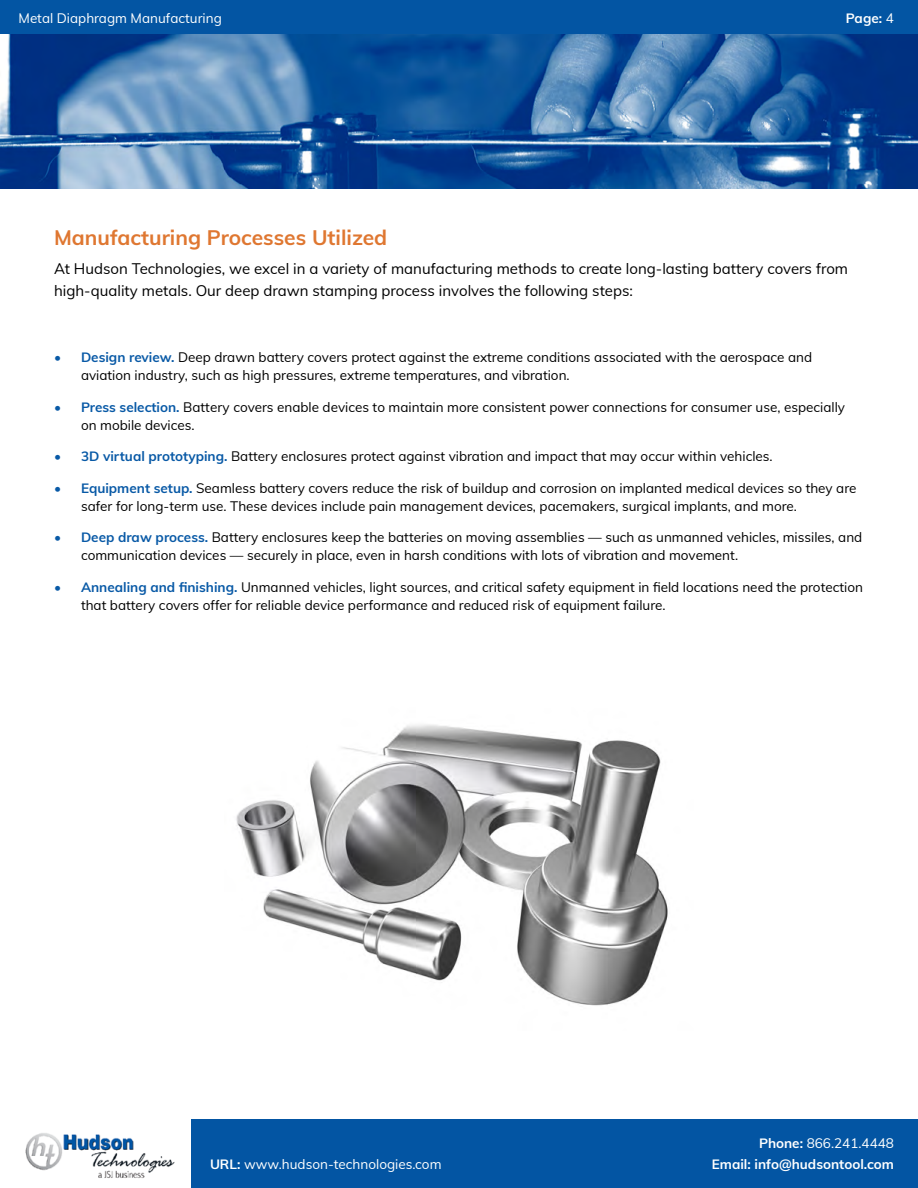
<style>
.page{position:relative;width:918px;height:1188px;background:#fff}
.page>*{position:absolute;margin:0;border:0;box-sizing:border-box;transform-origin:0 0}
.t1{font:700 21px "Muli";color:#df7731}
.Body{font:15px/22.5px "Muli";color:#000}
.t2{font:13.5px/18px "Muli";color:#000}
.t3{font:13.5px "Muli";color:#fff}
.t4{font:700 13.5px "Muli";color:#fff}
.s1{font-weight:400}
.s2{font-weight:700;color:#0859a6}
.s3{font-weight:700}
</style>
<div class="page">
<div style="left:191px;top:1119px;width:727px;height:69px;background:#0355a3"></div>
<div style="left:0;top:0;width:918px;height:35px;background:#0355a3"></div>
<img style="left:25px;top:1133px;width:150px;height:45px">
<img style="left:0;top:35px;width:918px;height:154px">
<img style="left:236px;top:724px;width:432px;height:282px">
<p class="t3" style="left:19px;top:8px;width:205px">Metal Diaphragm Manufacturing</p>
<p class="t4" style="left:846px;top:8px;width:50px">Page: <span class="s1">4</span></p>
<h2 class="t1" style="left:54px;top:222px;width:335px">Manufacturing Processes Utilized</h2>
<p class="Body" style="left:54px;top:257px;width:796px">At Hudson Technologies, we excel in a variety of manufacturing methods to create long-lasting battery covers from high-quality metals. Our deep drawn stamping process involves the following steps:</p>
<p class="t2" style="left:81px;top:348px;width:733px;text-indent:-27px"><span class="s2">• Design review.</span> Deep drawn battery covers protect against the extreme conditions associated with the aerospace and aviation industry, such as high pressures, extreme temperatures, and vibration.</p>
<p class="t2" style="left:81px;top:397px;width:766px;text-indent:-27px"><span class="s2">• Press selection.</span> Battery covers enable devices to maintain more consistent power connections for consumer use, especially on mobile devices.</p>
<p class="t2" style="left:54px;top:447px;width:720px"><span class="s2">• 3D virtual prototyping.</span> Battery enclosures protect against vibration and impact that may occur within vehicles.</p>
<p class="t2" style="left:81px;top:478px;width:777px;text-indent:-27px"><span class="s2">• Equipment setup.</span> Seamless battery covers reduce the risk of buildup and corrosion on implanted medical devices so they are safer for long-term use. These devices include pain management devices, pacemakers, surgical implants, and more.</p>
<p class="t2" style="left:81px;top:528px;width:783px;text-indent:-27px"><span class="s2">• Deep draw process.</span> Battery enclosures keep the batteries on moving assemblies — such as unmanned vehicles, missiles, and communication devices — securely in place, even in harsh conditions with lots of vibration and movement.</p>
<p class="t2" style="left:81px;top:577px;width:784px;text-indent:-27px"><span class="s2">• Annealing and finishing.</span> Unmanned vehicles, light sources, and critical safety equipment in field locations need the protection that battery covers offer for reliable device performance and reduced risk of equipment failure.</p>
<p class="t3" style="left:210px;top:1154px;width:233px"><span class="s3">URL:</span> www.hudson-technologies.com</p>
<p class="t3" style="left:759px;top:1133px;width:136px"><span class="s3">Phone:</span> 866.241.4448</p>
<p class="t4" style="left:712px;top:1154px;width:184px">Email: info@hudsontool.com</p>
</div>
